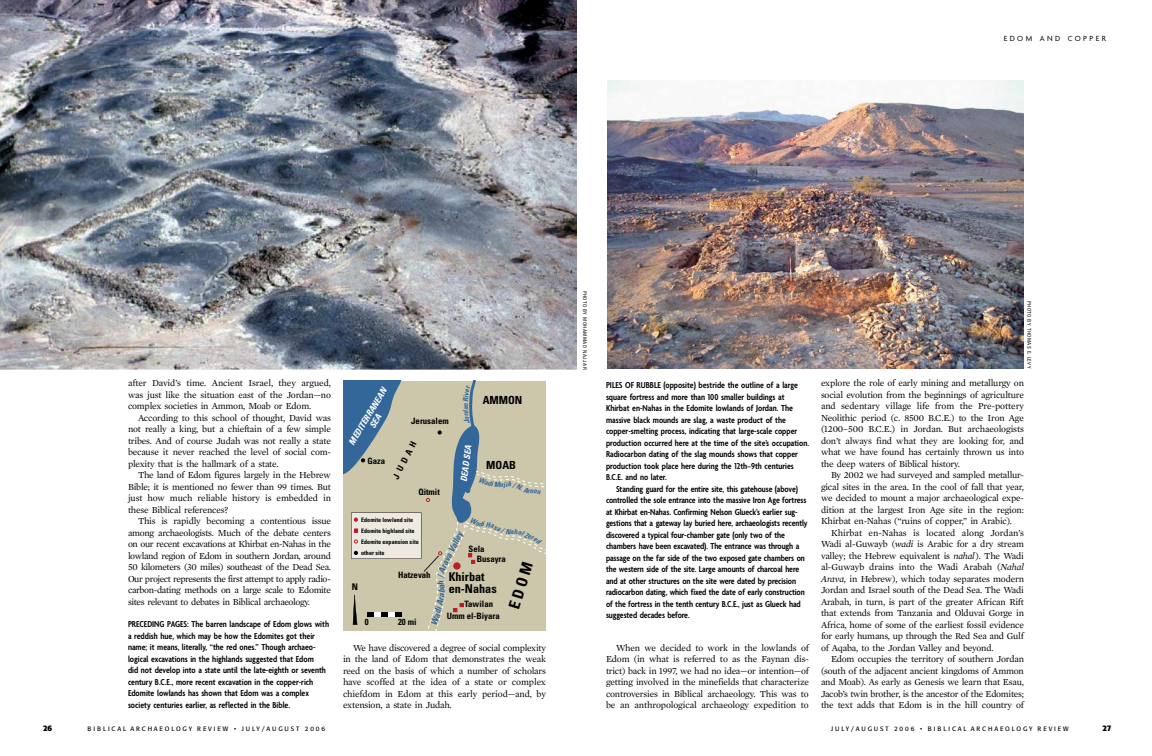
<style>
.page{position:relative;width:1152px;height:756px;background:#fff}
.page>*{position:absolute;margin:0;border:0;box-sizing:border-box;transform-origin:0 0}
.t1{font:700 condensed 15.2px "Univers";color:#000}
.t2{font:700 condensed 12.2px/11.2px "Univers";color:#000}
.t3{font:700 condensed 11.2px "Univers";color:#000}
.t4{font:9.4px/11.5px "Mercury Text G1";letter-spacing:-.02em;color:#000;text-align:justify}
.t5{font:600 condensed 9.3px/11.5px "Agenda";letter-spacing:-.01em;color:#000}
.t6{font:700 condensed 9.2px "Univers";color:#000}
.t7{font:700 condensed 8.8px "Univers";color:#000}
.t8{font:italic 700 condensed 8.8px/9.1px "Univers";color:#fff;text-align:center}
.t9{font:8px "Agenda";letter-spacing:.3em;color:#000}
.t10{font:700 8px "Formata";color:#000}
.t11{font:6.3px "Formata";letter-spacing:.295em;color:#000}
.t12{font:700 condensed 6.1px/11px "Univers";color:#000}
.t13{font:condensed 5px "Univers";letter-spacing:.09em;color:#000}
.s1{font-style:italic}
</style>
<div class="page">
<img style="left:0;top:0;width:576px;height:370px">
<img style="left:607px;top:80px;width:417px;height:289px">
<svg style="left:343px;top:381px;width:203px;height:250px;background:#bcbcab"></svg>
<p class="t9" style="left:1004px;top:33px;width:104px">EDOM AND COPPER</p>
<p class="t4" style="left:128px;top:377px;width:205px">after David’s time. Ancient Israel, they argued, was just like the situation east of the Jordan—no complex societies in Ammon, Moab or Edom.</p>
<p class="t4" style="left:128px;top:412px;width:205px;text-indent:10px">According to this school of thought, David was not really a king, but a chieftain of a few simple tribes. And of course Judah was not really a state because it never reached the level of social com&shy;plexity that is the hallmark of a state.</p>
<p class="t4" style="left:128px;top:469px;width:205px;text-indent:10px">The land of Edom figures largely in the Hebrew Bible; it is mentioned no fewer than 99 times. But just how much reliable history is embedded in these Biblical references?</p>
<p class="t4" style="left:128px;top:515px;width:205px;text-indent:10px">This is rapidly becoming a contentious issue among archaeologists. Much of the debate centers on our recent excavations at Khirbat en-Nahas in the lowland region of Edom in southern Jordan, around 50 kilometers (30 miles) southeast of the Dead Sea.<br>Our project represents the first attempt to apply radio&shy;carbon-dating methods on a large scale to Edomite sites relevant to debates in Biblical archaeology.</p>
<p class="t5" style="left:128px;top:618px;width:203px">PRECEDING PAGES: The barren landscape of Edom glows with a reddish hue, which may be how the Edomites got their name; it means, literally, “the red ones.” Though archaeo&shy;logical excavations in the highlands suggested that Edom<br>did not develop into a state until the late-eighth or seventh century B.C.E., more recent excavation in the copper-rich Edomite lowlands has shown that Edom was a complex society centuries earlier, as reflected in the Bible.</p>
<p class="t13" style="left:588px;top:291px;width:80px;rotate:90deg">photo by mohammad najjar</p>
<p class="t13" style="left:1032px;top:301px;width:68px;rotate:90deg">photo by thomas e. levy</p>
<p class="t8" style="left:347px;top:442px;width:66px;rotate:-59deg">MEDITERRANEAN<br>SEA</p>
<p class="t7" style="left:368px;top:455px;width:19px">Gaza</p>
<p class="t7" style="left:411px;top:416px;width:39px">Jerusalem</p>
<p class="t7" style="left:391px;top:476px;width:43px;rotate:-63deg">J U D A H</p>
<p class="t7" style="left:418px;top:486px;width:23px">Qitmit</p>
<p class="t3" style="left:483px;top:393px;width:41px">AMMON</p>
<p class="t8" style="left:459px;top:482px;width:39px;rotate:-83deg">DEAD SEA</p>
<p class="t3" style="left:486px;top:458px;width:31px">MOAB</p>
<p class="t12" style="left:361px;top:514px;width:59px">Edomite lowland site<br>Edomite highland site<br>Edomite expansion site other site</p>
<p class="t6" style="left:352px;top:581px;width:8px">N</p>
<p class="t7" style="left:398px;top:569px;width:34px">Hatzevah</p>
<p class="t7" style="left:365px;top:616px;width:5px">0</p>
<p class="t7" style="left:398px;top:616px;width:20px">20 mi</p>
<p class="t7" style="left:469px;top:544px;width:18px">Sela</p>
<p class="t7" style="left:477px;top:554px;width:31px">Busayra</p>
<h1 class="t1" style="left:505px;top:606px;width:51px;rotate:-73deg">E D O M</h1>
<p class="t2" style="left:449px;top:571px;width:50px">Khirbat en-Nahas</p>
<p class="t7" style="left:465px;top:598px;width:30px">Tawilan</p>
<p class="t7" style="left:447px;top:611px;width:55px">Umm el-Biyara</p>
<p class="t5" style="left:606px;top:379px;width:205px">PILES OF RUBBLE (opposite) bestride the outline of a large square fortress and more than 100 smaller buildings at Khirbat en-Nahas in the Edomite lowlands of Jordan. The massive black mounds are slag, a waste product of the copper-smelting process, indicating that large-scale copper production occurred here at the time of the site’s occupation.<br>Radiocarbon dating of the slag mounds shows that copper production took place here during the 12th–9th centuries B.C.E. and no later.</p>
<p class="t5" style="left:606px;top:483px;width:203px;text-indent:10px">Standing guard for the entire site, this gatehouse (above) controlled the sole entrance into the massive Iron Age fortress at Khirbat en-Nahas. Confirming Nelson Glueck’s earlier sug&shy;gestions that a gateway lay buried here, archaeologists recently discovered a typical four-chamber gate (only two of the chambers have been excavated). The entrance was through a passage on the far side of the two exposed gate chambers on the western side of the site. Large amounts of charcoal here and at other structures on the site were dated by precision radiocarbon dating, which fixed the date of early construction of the fortress in the tenth century B.C.E., just as Glueck had suggested decades before.</p>
<p class="t4" style="left:343px;top:642px;width:205px;text-indent:10px">We have discovered a degree of social complexity in the land of Edom that demonstrates the weak reed on the basis of which a number of scholars have scoffed at the idea of a state or complex chiefdom in Edom at this early period—and, by extension, a state in Judah.</p>
<p class="t4" style="left:606px;top:642px;width:205px;text-indent:10px">When we decided to work in the lowlands of Edom (in what is referred to as the Faynan dis&shy;trict) back in 1997, we had no idea—or intention—of getting involved in the minefields that characterize controversies in Biblical archaeology. This was to be an anthropological archaeology expedition to</p>
<p class="t4" style="left:821px;top:377px;width:205px">explore the role of early mining and metallurgy on social evolution from the beginnings of agriculture and sedentary village life from the Pre-pottery Neolithic period (c. 8500 B.C.E.) to the Iron Age (1200–500 B.C.E.) in Jordan. But archaeologists don’t always find what they are looking for, and what we have found has certainly thrown us into the deep waters of Biblical history.</p>
<p class="t4" style="left:821px;top:469px;width:205px;text-indent:10px">By 2002 we had surveyed and sampled metallur&shy;gical sites in the area. In the cool of fall that year, we decided to mount a major archaeological expe&shy;dition at the largest Iron Age site in the region:<br>Khirbat en-Nahas (“ruins of copper,” in Arabic).</p>
<p class="t4" style="left:821px;top:527px;width:205px;text-indent:10px">Khirbat en-Nahas is located along Jordan’s Wadi al-Guwayb (<span class="s1">wadi</span> is Arabic for a dry stream valley; the Hebrew equivalent is <span class="s1">nahal</span> ). The Wadi al-Guwayb drains into the Wadi Arabah (<span class="s1">Nahal Arava</span>, in Hebrew), which today separates modern Jordan and Israel south of the Dead Sea. The Wadi Arabah, in turn, is part of the greater African Rift that extends from Tanzania and Olduvai Gorge in Africa, home of some of the earliest fossil evidence for early humans, up through the Red Sea and Gulf of Aqaba, to the Jordan Valley and beyond.</p>
<p class="t4" style="left:821px;top:653px;width:205px;text-indent:10px">Edom occupies the territory of southern Jordan (south of the adjacent ancient kingdoms of Ammon and Moab). As early as Genesis we learn that Esau, Jacob’s twin brother, is the ancestor of the Edomites; the text adds that Edom is in the hill country of</p>
<p class="t10" style="left:43px;top:723px;width:11px">26</p>
<p class="t11" style="left:88px;top:725px;width:239px">BIB LICAL ARCHAEOLOGY REVIEW • JULY/AUGUST 2006</p>
<p class="t11" style="left:831px;top:725px;width:239px">JULY/AUGUST 2006 • BIB LICAL ARCHAEOLOGY REVIEW</p>
<p class="t10" style="left:1103px;top:723px;width:11px">27</p>
</div>
